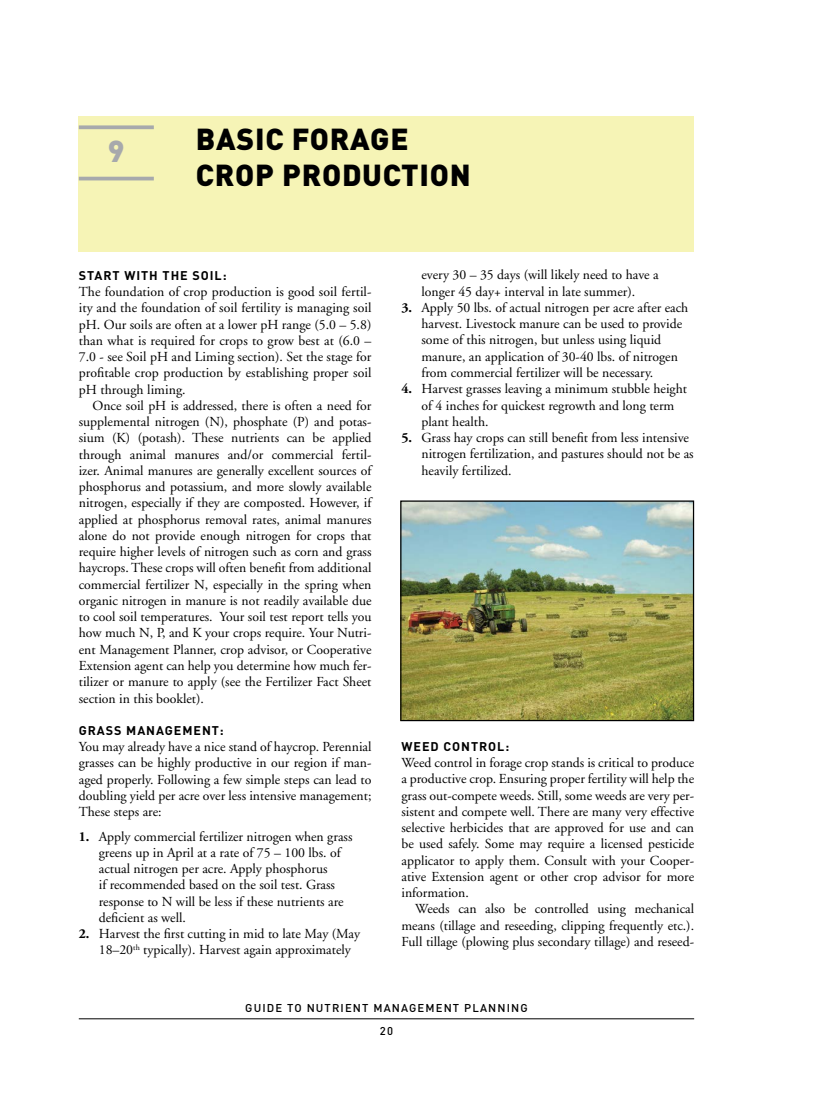
<style>
.page{position:relative;width:833px;height:1103px;background:#fff}
.page>*{position:absolute;margin:0;border:0;box-sizing:border-box;transform-origin:0 0}
.t1{font:900 30px/36px "DIN";letter-spacing:.025em;color:#000}
.t2{font:900 30px "DIN";color:#a7a9ac}
.t3{font:13.75px/16.2px "Adobe Garamond";color:#000}
.t4{font:700 12.5px "DIN";letter-spacing:.075em;color:#000}
.t5{font:500 11.25px/22.5px "DIN";letter-spacing:.1em;color:#000;text-align:center}
.s1{font-weight:700}
</style>
<div class="page">
<hr style="left:79px;top:1018px;width:615px;height:1px;background:#000">
<div style="left:79px;top:116px;width:615px;height:135px;background:#f6f4b6"></div>
<svg style="left:79px;top:125px;width:75px;height:4px"></svg>
<hr style="left:79px;top:177px;width:75px;height:3px;background:#a7a9ac">
<img style="left:402px;top:502px;width:290px;height:217px">
<div style="left:400px;top:500px;width:294px;height:221px;border:1px solid #000"></div>
<h1 class="t2" style="left:108px;top:131px;width:18px">9</h1>
<h1 class="t1" style="left:196px;top:120px;width:276px">BASIC FORAGE<br>CROP PRODUCTION</h1>
<p class="t4" style="left:79px;top:267px;width:149px">START WITH THE SOIL:</p>
<p class="t3" style="left:79px;top:284px;width:294px;text-align:justify">The foundation of crop production is good soil fertil&shy;ity and the foundation of soil fertility is managing soil pH. Our soils are often at a lower pH range (5.0 – 5.8) than what is required for crops to grow best at (6.0 – 7.0 - see Soil pH and Liming section). Set the stage for profitable crop production by establishing proper soil pH through liming.</p>
<p class="t3" style="left:79px;top:398px;width:294px;text-align:justify;text-indent:14px">Once soil pH is addressed, there is often a need for supplemental nitrogen (N), phosphate (P) and potas&shy;sium (K) (potash). These nutrients can be applied through animal manures and/or commercial fertil&shy;izer. Animal manures are generally excellent sources of phosphorus and potassium, and more slowly available nitrogen, especially if they are composted. However, if applied at phosphorus removal rates, animal manures alone do not provide enough nitrogen for crops that require higher levels of nitrogen such as corn and grass haycrops. These crops will often benefit from additional commercial fertilizer N, especially in the spring when organic nitrogen in manure is not readily available due to cool soil temperatures. Your soil test report tells you how much N, P, and K your crops require. Your Nutri&shy;ent Management Planner, crop advisor, or Cooperative Extension agent can help you determine how much fer&shy;tilizer or manure to apply (see the Fertilizer Fact Sheet section in this booklet).</p>
<p class="t4" style="left:79px;top:722px;width:146px">GRASS MANAGEMENT:</p>
<p class="t3" style="left:79px;top:739px;width:294px;text-align:justify">You may already have a nice stand of haycrop. Perennial grasses can be highly productive in our region if man&shy;aged properly. Following a few simple steps can lead to doubling yield per acre over less intensive management; These steps are:</p>
<p class="t3" style="left:99px;top:828px;width:255px;text-indent:-20px"><span class="s1">1.</span> Apply commercial fertilizer nitrogen when grass greens up in April at a rate of 75 – 100 lbs. of actual nitrogen per acre. Apply phosphorus<br>if recommended based on the soil test. Grass response to N will be less if these nutrients are deficient as well.</p>
<p class="t3" style="left:99px;top:926px;width:263px;text-indent:-20px"><span class="s1">2.</span> Harvest the first cutting in mid to late May (May<br>18–20<sup>th</sup> typically). Harvest again approximately</p>
<p class="t3" style="left:421px;top:267px;width:239px">every 30 – 35 days (will likely need to have a longer 45 day+ interval in late summer).</p>
<p class="t3" style="left:421px;top:300px;width:268px;text-indent:-20px"><span class="s1">3.</span> Apply 50 lbs. of actual nitrogen per acre after each harvest. Livestock manure can be used to provide some of this nitrogen, but unless using liquid manure, an application of 30-40 lbs. of nitrogen from commercial fertilizer will be necessary.</p>
<p class="t3" style="left:421px;top:381px;width:267px;text-indent:-20px"><span class="s1">4.</span> Harvest grasses leaving a minimum stubble height of 4 inches for quickest regrowth and long term plant health.</p>
<p class="t3" style="left:421px;top:430px;width:274px;text-indent:-20px"><span class="s1">5.</span> Grass hay crops can still benefit from less intensive nitrogen fertilization, and pastures should not be as heavily fertilized.</p>
<p class="t4" style="left:401px;top:738px;width:109px">WEED CONTROL:</p>
<p class="t3" style="left:401px;top:755px;width:294px;text-align:justify">Weed control in forage crop stands is critical to produce a productive crop. Ensuring proper fertility will help the grass out-compete weeds. Still, some weeds are very per&shy;sistent and compete well. There are many very effective selective herbicides that are approved for use and can be used safely. Some may require a licensed pesticide applicator to apply them. Consult with your Cooper&shy;ative Extension agent or other crop advisor for more information.</p>
<p class="t3" style="left:401px;top:901px;width:294px;text-align:justify;text-indent:14px">Weeds can also be controlled using mechanical means (tillage and reseeding, clipping frequently etc.).<br>Full tillage (plowing plus secondary tillage) and reseed-</p>
<p class="t5" style="left:245px;top:996px;width:284px">GUIDE TO NUTRIENT MANAGEMENT PLANNING<br>20</p>
</div>
